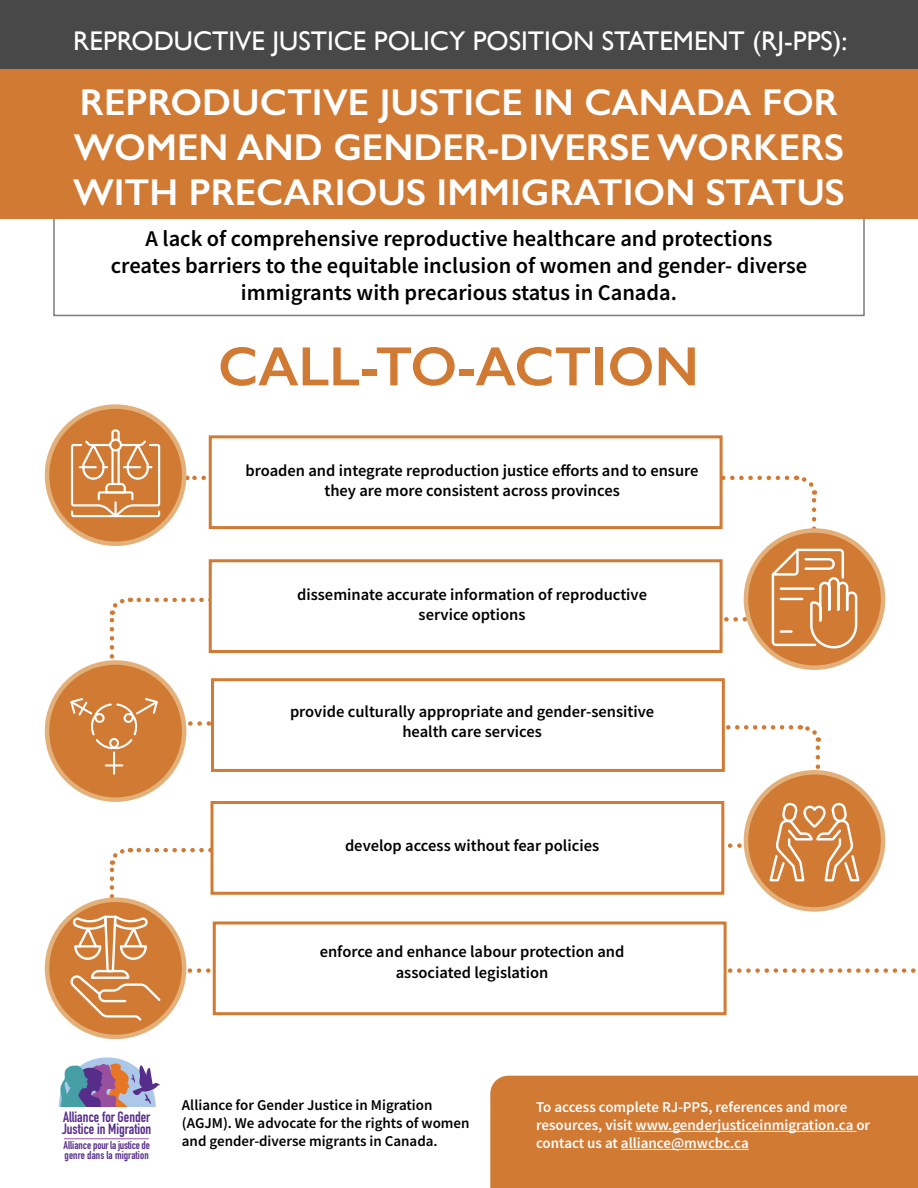
<style>
.page{position:relative;width:918px;height:1188px;background:#fff}
.page>*{position:absolute;margin:0;border:0;box-sizing:border-box;transform-origin:0 0}
.t1{font:600 55.5px "Gill Sans";color:#d17a34}
.t2{font:600 37.5px/45px "Gill Sans";color:#fff}
.t3{font:27px "Gill Sans";color:#fff}
.t4{font:600 22.5px/27px "Source Sans Pro";color:#000;text-align:center}
.t5{font:600 16.5px/19.8px "Source Sans Pro";color:#000;text-align:center}
.t6{font:600 15px/18px "Source Sans Pro";color:#fff}
.t7{font:600 15px/18px "Source Sans Pro";color:#000}
.t8{font:700 14.7px/12.3px "DIN Condensed";color:#572d8b}
.t9{font:700 11.25px/9.6px "DIN Condensed";color:#572d8b}
</style>
<div class="page">
<div style="left:0;top:0;width:918px;height:75px;background:#484848"></div>
<div style="left:53px;top:208px;width:812px;height:108px;border:2px solid #7c7c7c"></div>
<div style="left:490px;top:1076px;width:428px;height:112px;background:#d17a34"></div>
<div style="left:0;top:69px;width:918px;height:149px;background:#d17a34"></div>
<svg style="left:47px;top:407px;width:137px;height:137px;background:#d3813e"></svg>
<svg style="left:47px;top:663px;width:137px;height:137px;background:#d3823e"></svg>
<svg style="left:47px;top:900px;width:137px;height:137px;background:#d48340"></svg>
<svg style="left:70px;top:429px;width:846px;height:592px"></svg>
<div style="left:744px;top:770px;width:141px;height:142px;border:4px solid #e4b07a;border-radius:50%"></div>
<div style="left:211px;top:801px;width:513px;height:94px;background:#fff;border:3px solid #d17a34"></div>
<div style="left:213px;top:921px;width:514px;height:94px;background:#fff;border:3px solid #d17a34"></div>
<svg style="left:59px;top:1057px;width:101px;height:50px"></svg>
<hr style="left:64px;top:1138px;width:85px;height:1px;background:#984f9f">
<hr style="left:636px;top:1131px;width:220px;height:1px;background:#fff">
<hr style="left:621px;top:1149px;width:128px;height:1px;background:#fff">
<h3 class="t3" style="left:73px;top:25px;width:776px">REPRODUCTIVE JUSTICE POLICY POSITION STATEMENT (RJ-PPS):</h3>
<h2 class="t2" style="left:73px;top:80px;width:773px">REPRODUCTIVE JUSTICE IN CANADA FOR<br>WOMEN AND GENDER-DIVERSE WORKERS<br>WITH PRECARIOUS IMMIGRATION STATUS</h2>
<h3 class="t4" style="left:111px;top:225px;width:698px">A lack of comprehensive reproductive healthcare and protections creates barriers to the equitable inclusion of women and gender- diverse immigrants with precarious status in Canada.</h3>
<h1 class="t1" style="left:218px;top:333px;width:483px">CALL-TO-ACTION</h1>
<p class="t5" style="left:246px;top:461px;width:454px">broaden and integrate reproduction justice efforts and to ensure they are more consistent across provinces</p>
<p class="t5" style="left:297px;top:585px;width:351px">disseminate accurate information of reproductive service options</p>
<p class="t5" style="left:290px;top:702px;width:366px">provide culturally appropriate and gender-sensitive health care services</p>
<p class="t5" style="left:345px;top:835px;width:256px">develop access without fear policies</p>
<p class="t5" style="left:320px;top:940px;width:306px;line-height:21.6px">enforce and enhance labour protection and associated legislation</p>
<p class="t8" style="left:62px;top:1110px;width:91px">Alliance for Gender<br>Justice in Migration</p>
<p class="t9" style="left:64px;top:1140px;width:88px">Alliance pour la justice de genre dans la migration</p>
<p class="t7" style="left:182px;top:1096px;width:289px">Alliance for Gender Justice in Migration (AGJM). We advocate for the rights of women and gender-diverse migrants in Canada.</p>
<p class="t6" style="left:536px;top:1098px;width:336px">To access complete RJ-PPS, references and more resources, visit www.genderjusticeinmigration.ca or contact us at alliance@mwcbc.ca</p>
</div>
